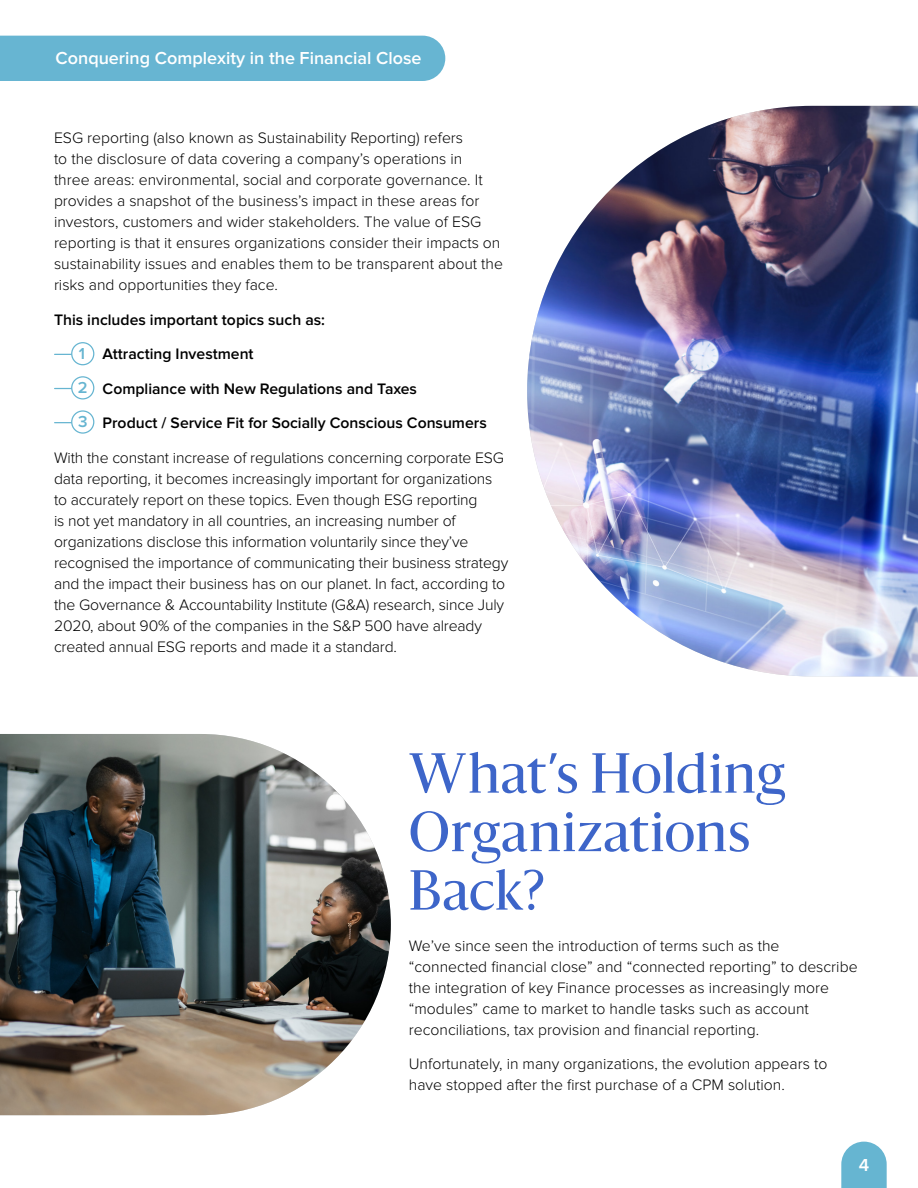
<style>
.page{position:relative;width:918px;height:1188px;background:#fff}
.page>*{position:absolute;margin:0;border:0;box-sizing:border-box;transform-origin:0 0}
.t1{font:52.5px/58.5px "Sanomat";letter-spacing:.02em;color:#3d65c9}
.t2{font:600 18px "Proxima Nova";color:#fff}
.t3{font:600 16.5px/34.2px "Proxima Nova";color:#66b5d1}
.t4{font:300 15.75px/21px "Proxima Nova";color:#000}
.t5{font:600 15.75px/34.5px "Proxima Nova";color:#000}
</style>
<div class="page">
<div style="left:0;top:36px;width:445px;height:45px;background:#67b5d2"></div>
<svg style="left:841px;top:1142px;width:46px;height:46px;background:#77bdd6"></svg>
<div style="left:71px;top:342px;width:23px;height:23px;border:1px solid #66b5d1;border-radius:50%"></div>
<svg style="left:55px;top:354px;width:16px;height:1px"></svg>
<div style="left:71px;top:376px;width:23px;height:24px;border:1px solid #66b5d1;border-radius:50%"></div>
<svg style="left:55px;top:388px;width:16px;height:1px"></svg>
<div style="left:71px;top:410px;width:23px;height:24px;border:1px solid #66b5d1;border-radius:50%"></div>
<svg style="left:55px;top:422px;width:16px;height:1px"></svg>
<img style="left:527px;top:106px;width:391px;height:570px">
<img style="left:0;top:734px;width:391px;height:381px">
<p class="t2" style="left:56px;top:48px;width:367px">Conquering Complexity in the Financial Close</p>
<p class="t4" style="left:54px;top:128px;width:451px">ESG reporting (also known as Sustainability Reporting) refers<br>to the disclosure of data covering a company’s operations in<br>three areas: environmental, social and corporate governance. It provides a snapshot of the business’s impact in these areas for investors, customers and wider stakeholders. The value of ESG reporting is that it ensures organizations consider their impacts on sustainability issues and enables them to be transparent about the risks and opportunities they face.</p>
<p class="t5" style="left:103px;top:302px;width:386px;text-indent:-49px">This includes important topics such as:<br>Attracting Investment<br>Compliance with New Regulations and Taxes<br>Product / Service Fit for Socially Conscious Consumers</p>
<p class="t4" style="left:54px;top:447px;width:456px">With the constant increase of regulations concerning corporate ESG data reporting, it becomes increasingly important for organizations to accurately report on these topics. Even though ESG reporting<br>is not yet mandatory in all countries, an increasing number of organizations disclose this information voluntarily since they’ve recognised the importance of communicating their business strategy and the impact their business has on our planet. In fact, according to the Governance &amp; Accountability Institute (G&amp;A) research, since July 2020, about 90% of the companies in the S&amp;P 500 have already created annual ESG reports and made it a standard.</p>
<p class="t3" style="left:78px;top:337px;width:11px">1<br>2<br>3</p>
<h1 class="t1" style="left:409px;top:741px;width:378px">What’s Holding<br>Organizations<br>Back?</h1>
<p class="t4" style="left:409px;top:935px;width:450px">We’ve since seen the introduction of terms such as the “connected financial close” and “connected reporting” to describe the integration of key Finance processes as increasingly more “modules” came to market to handle tasks such as account reconciliations, tax provision and financial reporting.</p>
<p class="t4" style="left:409px;top:1054px;width:420px">Unfortunately, in many organizations, the evolution appears to have stopped after the first purchase of a CPM solution.</p>
<p class="t2" style="left:859px;top:1154px;width:12px">4</p>
</div>
